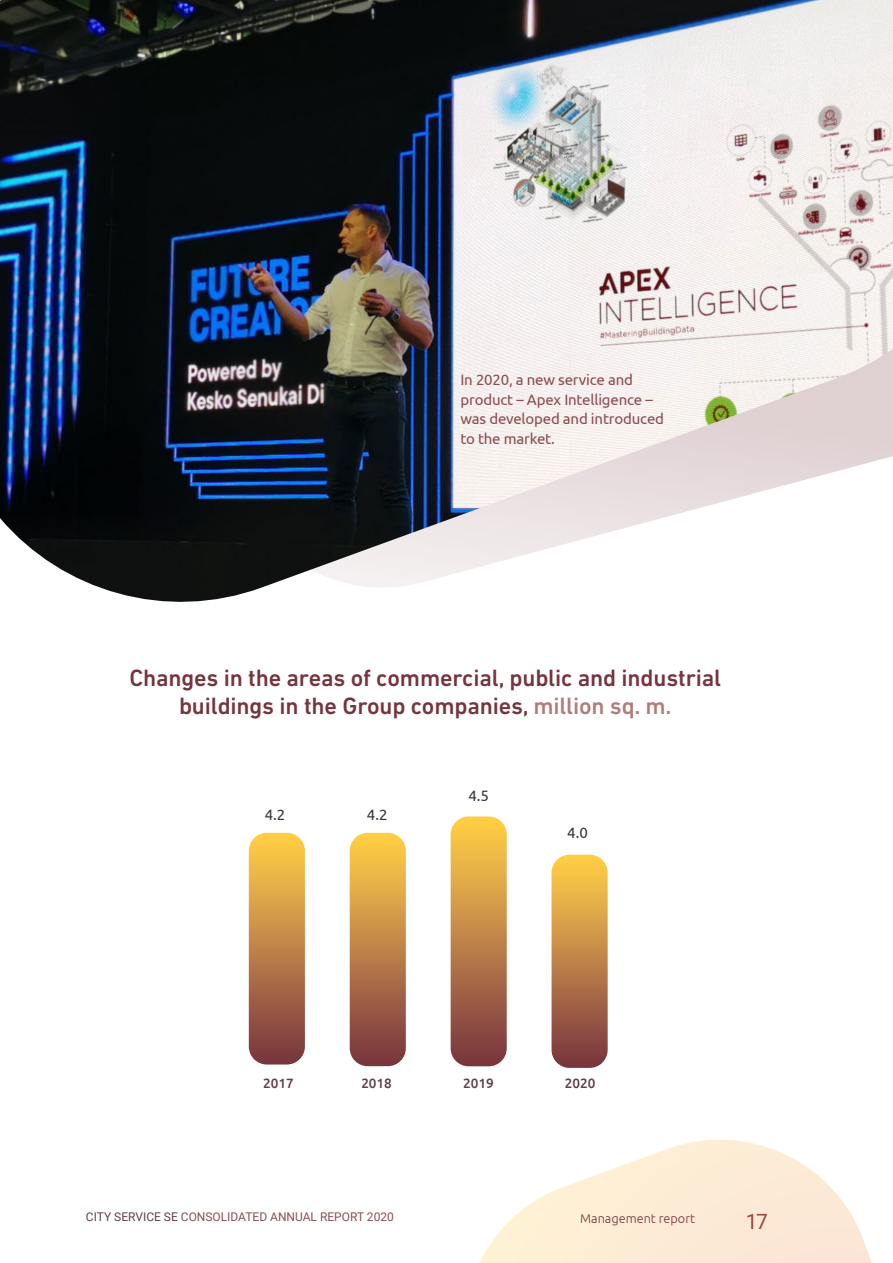
<style>
.page{position:relative;width:893px;height:1263px;background:#fff}
.page>*{position:absolute;margin:0;border:0;box-sizing:border-box;transform-origin:0 0}
.tekstas{font:500 24px/28.5px "DIN Next LT Pro";letter-spacing:-.005em;color:#76343c;text-align:center}
.t1{font:21px "Roboto";color:#76343c}
.Po_nuotrauka{font:15px/19.5px "Ubuntu";letter-spacing:-.01em;color:#8a4e50}
.tekstas-2{font:15px "Ubuntu";color:#373535}
.tekstas-3{font:500 13.5px "Ubuntu";color:#60404a}
.t2{font:300 12.75px "Ubuntu";color:#76343c}
.t3{font:12px "Roboto";color:#8a4e50}
.s1{color:#ae7e7c}
.s2{color:#60404a}
</style>
<div class="page">
<svg style="left:479px;top:1139px;width:393px;height:124px"></svg>
<svg style="left:249px;top:833px;width:56px;height:231px;background:#be8549"></svg>
<svg style="left:350px;top:833px;width:56px;height:233px;background:#bf8549"></svg>
<svg style="left:451px;top:816px;width:56px;height:250px;background:#bf854a"></svg>
<svg style="left:552px;top:855px;width:56px;height:213px;background:#be8549"></svg>
<img style="left:0;top:0;width:893px;height:602px">
<p class="Po_nuotrauka" style="left:460px;top:370px;width:205px">In 2020, a new service and product – Apex Intelligence – was developed and introduced to the market.</p>
<p class="tekstas" style="left:129px;top:663px;width:593px">Changes in the areas of commercial, public and industrial buildings in the Group companies, <span class="s1">million sq. m.</span></p>
<p class="tekstas-2" style="left:265px;top:805px;width:22px">4.2</p>
<p class="tekstas-2" style="left:367px;top:805px;width:22px">4.2</p>
<p class="tekstas-2" style="left:468px;top:787px;width:22px">4.5</p>
<p class="tekstas-2" style="left:567px;top:823px;width:22px">4.0</p>
<p class="tekstas-3" style="left:263px;top:1075px;width:32px">2017</p>
<p class="tekstas-3" style="left:361px;top:1075px;width:32px">2018</p>
<p class="tekstas-3" style="left:463px;top:1075px;width:32px">2019</p>
<p class="tekstas-3" style="left:565px;top:1075px;width:32px">2020</p>
<p class="t3" style="left:86px;top:1208px;width:309px"><span class="s2">CITY SERVICE SE</span> CONSOLIDATED ANNUAL REPORT 2020</p>
<p class="t1" style="left:746px;top:1206px;width:24px">17</p>
<p class="t2" style="left:580px;top:1210px;width:116px">Management report</p>
</div>
